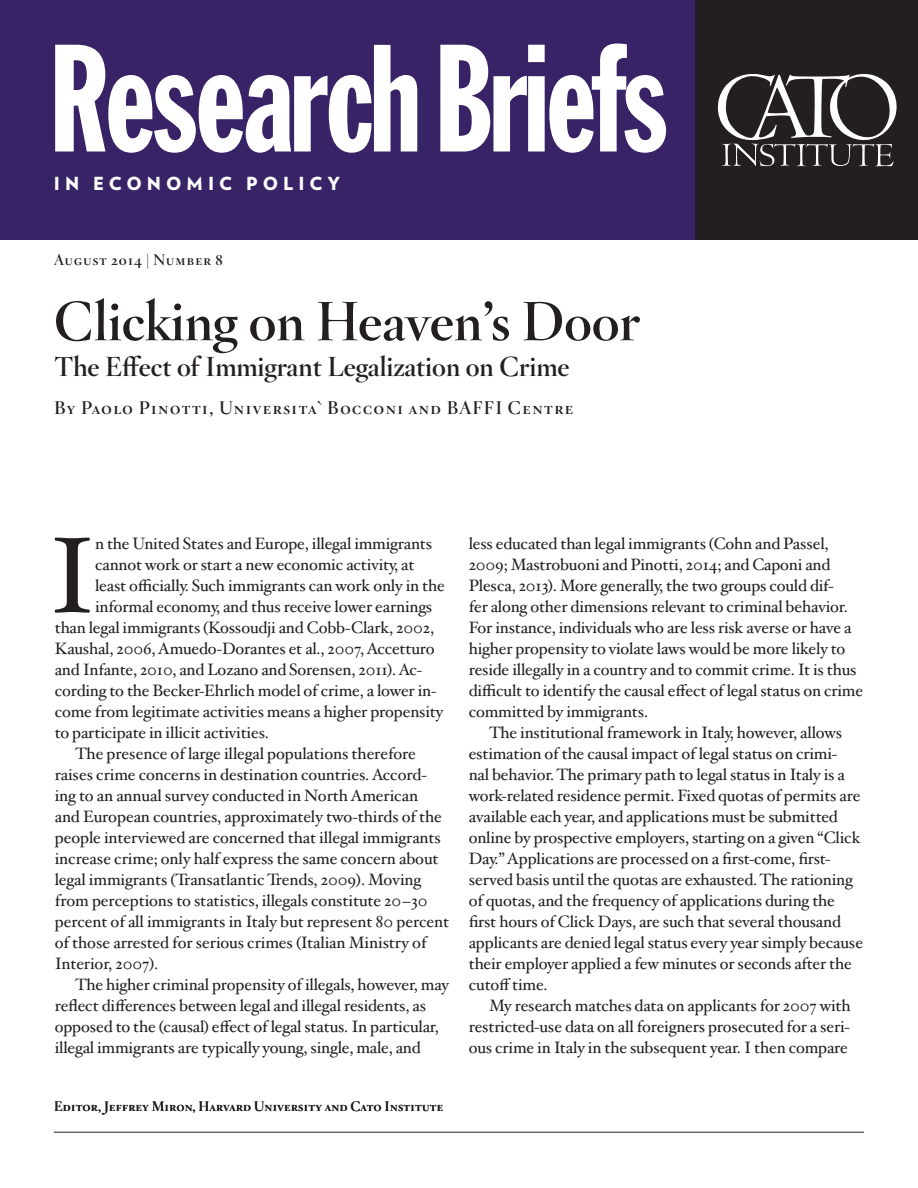
<style>
.page{position:relative;width:918px;height:1188px;background:#fff}
.page>*{position:absolute;margin:0;border:0;box-sizing:border-box;transform-origin:0 0}
.t1{font:150px "Franklin Gothic Extra Cond";letter-spacing:-.015em;color:#fff;scale:.95 1}
.Drop_cap_paragraph{font:107.85px "Hoefler Txt";color:#231f20}
.t2{font:700 54px "Hoefler Titling";color:#231f20}
.Subtitle{font:700 27px "Hoefler Titling";color:#231f20}
.Author{font:700 18px "Hoefler Titling";letter-spacing:.05em;color:#231f20}
.t3{font:900 18px "Verlag";letter-spacing:.28em;color:#fff}
.Body{font:16.5px/21px "Hoefler Txt";letter-spacing:-.01em;color:#231f20}
.Drop_cap_paragraph-2{font:16.5px "Hoefler Txt";letter-spacing:-.01em;color:#231f20}
.t4{font:700 15px "Hoefler Titling";letter-spacing:.05em;color:#231f20}
.Author_bio{font:700 13.5px "Hoefler Titling";color:#231f20}
</style>
<div class="page">
<div style="left:0;top:0;width:917px;height:240px;background:#382367"></div>
<div style="left:696px;top:0;width:222px;height:240px;background:#231f20"></div>
<svg style="left:718px;top:74px;width:179px;height:92px"></svg>
<hr style="left:54px;top:1132px;width:810px;height:1px;background:#231f20">
<h1 class="t1" style="left:49px;top:19px;width:653px">Research Briefs</h1>
<p class="t3" style="left:54px;top:169px;width:288px">IN ECONOMIC POLICY</p>
<p class="t3" style="left:81px;top:170px;width:288px">IN ECONOMIC POLICY</p>
<p class="t4" style="left:54px;top:248px;width:171px">August 2014 | Number 8</p>
<p class="t2" style="left:54px;top:278px;width:588px">Clicking on Heaven’s Door</p>
<p class="Subtitle" style="left:54px;top:345px;width:517px">The Effect of Immigrant Legalization on Crime</p>
<p class="Author" style="left:54px;top:393px;width:521px">By Paolo Pinotti, Universita` Bocconi and BAFFI Centre</p>
<p class="Drop_cap_paragraph" style="left:48px;top:496px;width:49px">I</p>
<p class="Drop_cap_paragraph-2" style="left:95px;top:531px;width:339px">n the United States and Europe, illegal immigrants</p>
<p class="Drop_cap_paragraph-2" style="left:95px;top:552px;width:321px">cannot work or start a new economic activity, at</p>
<p class="Drop_cap_paragraph-2" style="left:95px;top:573px;width:351px">least officially. Such immigrants can work only in the</p>
<p class="Drop_cap_paragraph-2" style="left:95px;top:594px;width:339px">informal economy, and thus receive lower earnings</p>
<p class="Drop_cap_paragraph-2" style="left:55px;top:615px;width:381px">than legal immigrants (Kossoudji and Cobb-Clark, 2002,</p>
<p class="Drop_cap_paragraph-2" style="left:55px;top:636px;width:382px">Kaushal, 2006, Amuedo-Dorantes et al., 2007, Accetturo</p>
<p class="Drop_cap_paragraph-2" style="left:55px;top:657px;width:369px">and Infante, 2010, and Lozano and Sorensen, 2011). Ac-</p>
<p class="Drop_cap_paragraph-2" style="left:55px;top:678px;width:383px">cording to the Becker-Ehrlich model of crime, a lower in-</p>
<p class="Drop_cap_paragraph-2" style="left:55px;top:699px;width:390px">come from legitimate activities means a higher propensity</p>
<p class="Drop_cap_paragraph-2" style="left:55px;top:720px;width:216px">to participate in illicit activities.</p>
<p class="Body" style="left:55px;top:742px;width:396px;text-indent:20px">The presence of large illegal populations therefore raises crime concerns in destination countries. Accord&shy;ing to an annual survey conducted in North American<br>and European countries, approximately two-thirds of the people interviewed are concerned that illegal immigrants increase crime; only half express the same concern about legal immigrants (Transatlantic Trends, 2009). Moving from perceptions to statistics, illegals constitute 20–30 percent of all immigrants in Italy but represent 80 percent of those arrested for serious crimes (Italian Ministry of Interior, 2007).</p>
<p class="Body" style="left:55px;top:973px;width:396px;text-indent:20px">The higher criminal propensity of illegals, however, may reflect differences between legal and illegal residents, as opposed to the (causal) effect of legal status. In particular, illegal immigrants are typically young, single, male, and</p>
<p class="Author_bio" style="left:54px;top:1095px;width:391px">Editor, Jeffrey Miron, Harvard University and Cato Institute</p>
<p class="Body" style="left:469px;top:532px;width:396px">less educated than legal immigrants (Cohn and Passel, 2009; Mastrobuoni and Pinotti, 2014; and Caponi and Plesca, 2013). More generally, the two groups could dif-<br>fer along other dimensions relevant to criminal behavior.<br>For instance, individuals who are less risk averse or have a higher propensity to violate laws would be more likely to reside illegally in a country and to commit crime. It is thus difficult to identify the causal effect of legal status on crime committed by immigrants.</p>
<p class="Body" style="left:469px;top:721px;width:396px;text-indent:20px">The institutional framework in Italy, however, allows estimation of the causal impact of legal status on crimi-<br>nal behavior. The primary path to legal status in Italy is a work-related residence permit. Fixed quotas of permits are available each year, and applications must be submitted online by prospective employers, starting on a given “Click Day.” Applications are processed on a first-come, first&shy;served basis until the quotas are exhausted. The rationing of quotas, and the frequency of applications during the first hours of Click Days, are such that several thousand applicants are denied legal status every year simply because their employer applied a few minutes or seconds after the cutoff time.</p>
<p class="Body" style="left:469px;top:994px;width:383px;text-align:justify;text-indent:20px">My research matches data on applicants for 2007 with restricted-use data on all foreigners prosecuted for a seri&shy;ous crime in Italy in the subsequent year. I then compare</p>
</div>
